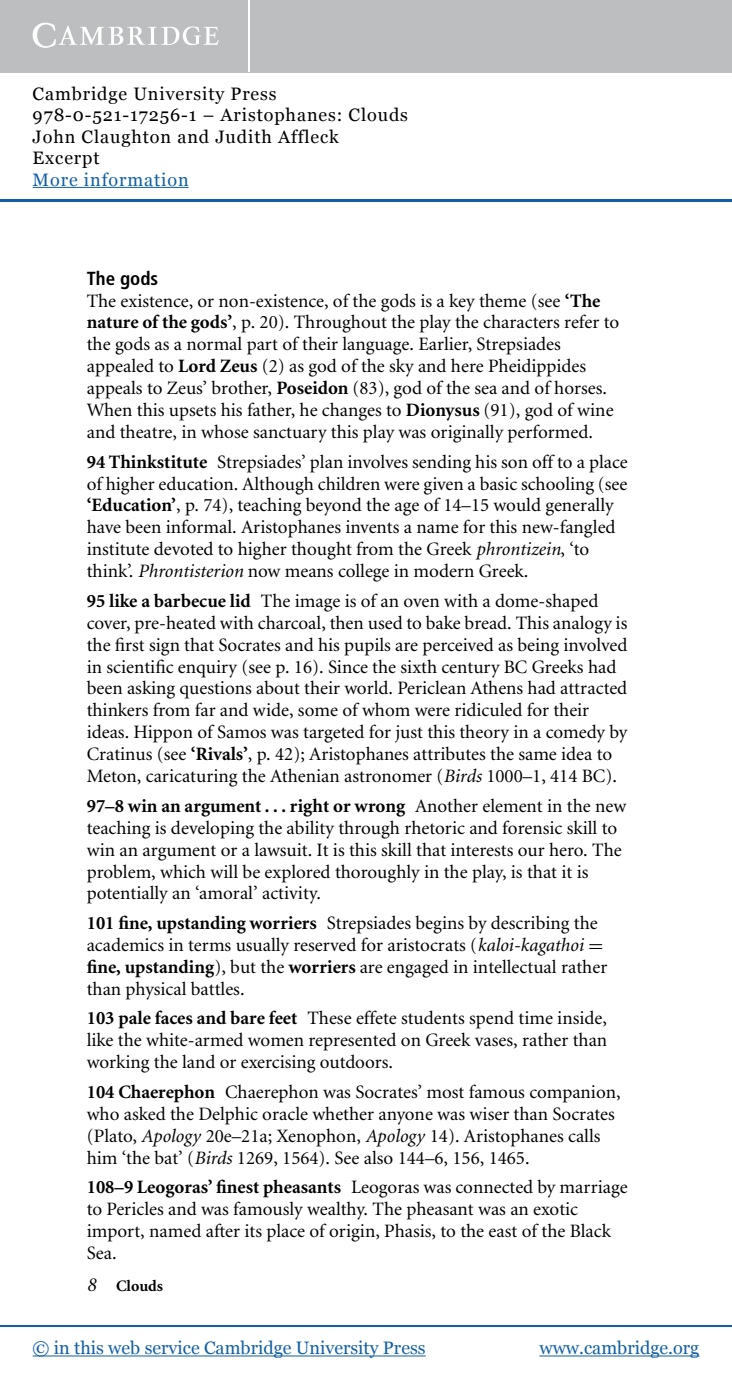
<style>
.page{position:relative;width:732px;height:1387px;background:#fff}
.page>*{position:absolute;margin:0;border:0;box-sizing:border-box;transform-origin:0 0}
.t1{font:19px/22px "Minion";color:#000}
.t2{font:700 condensed 19px "Frutiger";color:#000}
.t3{font:18px/21.4px "Georgia";letter-spacing:.05em;color:#000}
.t4{font:18px "Georgia";color:#115fa4}
.t5{font:18px "Georgia";letter-spacing:.05em;color:#115fa4}
.t6{font:700 16px "Minion";color:#000}
.s1{font-weight:700}
.s2{font-style:italic}
.s3{font-family:"MTSY"}
.s4{font-weight:400;font-style:italic;font-size:20px}
</style>
<div class="page">
<div style="left:0;top:0;width:731px;height:72px;background:#bcbec0"></div>
<hr style="left:248px;top:0;width:2px;height:72px;background:#fff">
<svg style="left:33px;top:23px;width:186px;height:25px"></svg>
<hr style="left:33px;top:187px;width:155px;height:1px;background:#115fa4">
<hr style="left:0;top:200px;width:731px;height:2px;background:#115fa4">
<hr style="left:0;top:1324px;width:731px;height:2px;background:#115fa4">
<hr style="left:33px;top:1355px;width:392px;height:1px;background:#115fa4">
<hr style="left:539px;top:1355px;width:160px;height:1px;background:#115fa4">
<p class="t3" style="left:33px;top:83px;width:377px">Cambridge University Press<br>978-0-521-17256-1 – Aristophanes: Clouds<br>John Claughton and Judith Affleck<br>Excerpt</p>
<p class="t5" style="left:33px;top:169px;width:157px">More information</p>
<p class="t2" style="left:87px;top:267px;width:73px">The gods</p>
<p class="t1" style="left:87px;top:290px;width:533px">The existence, or non-existence, of the gods is a key theme (see <span class="s1">‘The nature of the gods’</span>, p. 20). Throughout the play the characters refer to the gods as a normal part of their language. Earlier, Strepsiades appealed to <span class="s1">Lord Zeus</span> (2) as god of the sky and here Pheidippides appeals to Zeus’ brother, <span class="s1">Poseidon</span> (83), god of the sea and of horses.<br>When this upsets his father, he changes to <span class="s1">Dionysus</span> (91), god of wine and theatre, in whose sanctuary this play was originally performed.</p>
<p class="t1" style="left:87px;top:451px;width:542px"><span class="s1">94 Thinkstitute</span> Strepsiades’ plan involves sending his son off to a place of higher education. Although children were given a basic schooling (see <span class="s1">‘Education’</span>, p. 74), teaching beyond the age of 14–15 would generally have been informal. Aristophanes invents a name for this new-fangled institute devoted to higher thought from the Greek <span class="s2">phrontizein</span>, ‘to think’. <span class="s2">Phrontisterion</span> now means college in modern Greek.</p>
<p class="t1" style="left:87px;top:590px;width:542px"><span class="s1">95 like a barbecue lid</span> The image is of an oven with a dome-shaped cover, pre-heated with charcoal, then used to bake bread. This analogy is the first sign that Socrates and his pupils are perceived as being involved in scientific enquiry (see p. 16). Since the sixth century BC Greeks had been asking questions about their world. Periclean Athens had attracted thinkers from far and wide, some of whom were ridiculed for their ideas. Hippon of Samos was targeted for just this theory in a comedy by Cratinus (see <span class="s1">‘Rivals’</span>, p. 42); Aristophanes attributes the same idea to Meton, caricaturing the Athenian astronomer (<span class="s2">Birds</span> 1000–1, 414 BC).</p>
<p class="t1" style="left:87px;top:795px;width:541px"><span class="s1">97–8 win an argument . . . right or wrong</span> Another element in the new teaching is developing the ability through rhetoric and forensic skill to win an argument or a lawsuit. It is this skill that interests our hero. The problem, which will be explored thoroughly in the play, is that it is potentially an ‘amoral’ activity.</p>
<p class="t1" style="left:87px;top:912px;width:522px"><span class="s1">101 fine, upstanding worriers</span> Strepsiades begins by describing the academics in terms usually reserved for aristocrats (<span class="s2">kaloi-kagathoi</span> <span class="s3">= </span><span class="s1">fine, upstanding</span>), but the <span class="s1">worriers</span> are engaged in intellectual rather than physical battles.</p>
<p class="t1" style="left:87px;top:1008px;width:522px;text-align:justify"><span class="s1">103 pale faces and bare feet</span> These effete students spend time inside, like the white-armed women represented on Greek vases, rather than working the land or exercising outdoors.</p>
<p class="t1" style="left:87px;top:1081px;width:535px"><span class="s1">104 Chaerephon</span> Chaerephon was Socrates’ most famous companion, who asked the Delphic oracle whether anyone was wiser than Socrates (Plato, <span class="s2">Apology</span> 20e–21a; Xenophon, <span class="s2">Apology</span> 14). Aristophanes calls him ‘the bat’ (<span class="s2">Birds</span> 1269, 1564). See also 144–6, 156, 1465.</p>
<p class="t1" style="left:87px;top:1177px;width:542px"><span class="s1">108–9 Leogoras’ finest pheasants</span> Leogoras was connected by marriage to Pericles and was famously wealthy. The pheasant was an exotic import, named after its place of origin, Phasis, to the east of the Black Sea.</p>
<p class="t6" style="left:87px;top:1278px;width:78px"><span class="s4">8</span> Clouds</p>
<p class="t4" style="left:33px;top:1337px;width:394px">© in this web service Cambridge University Press</p>
<p class="t4" style="left:539px;top:1337px;width:161px">www.cambridge.org</p>
</div>
